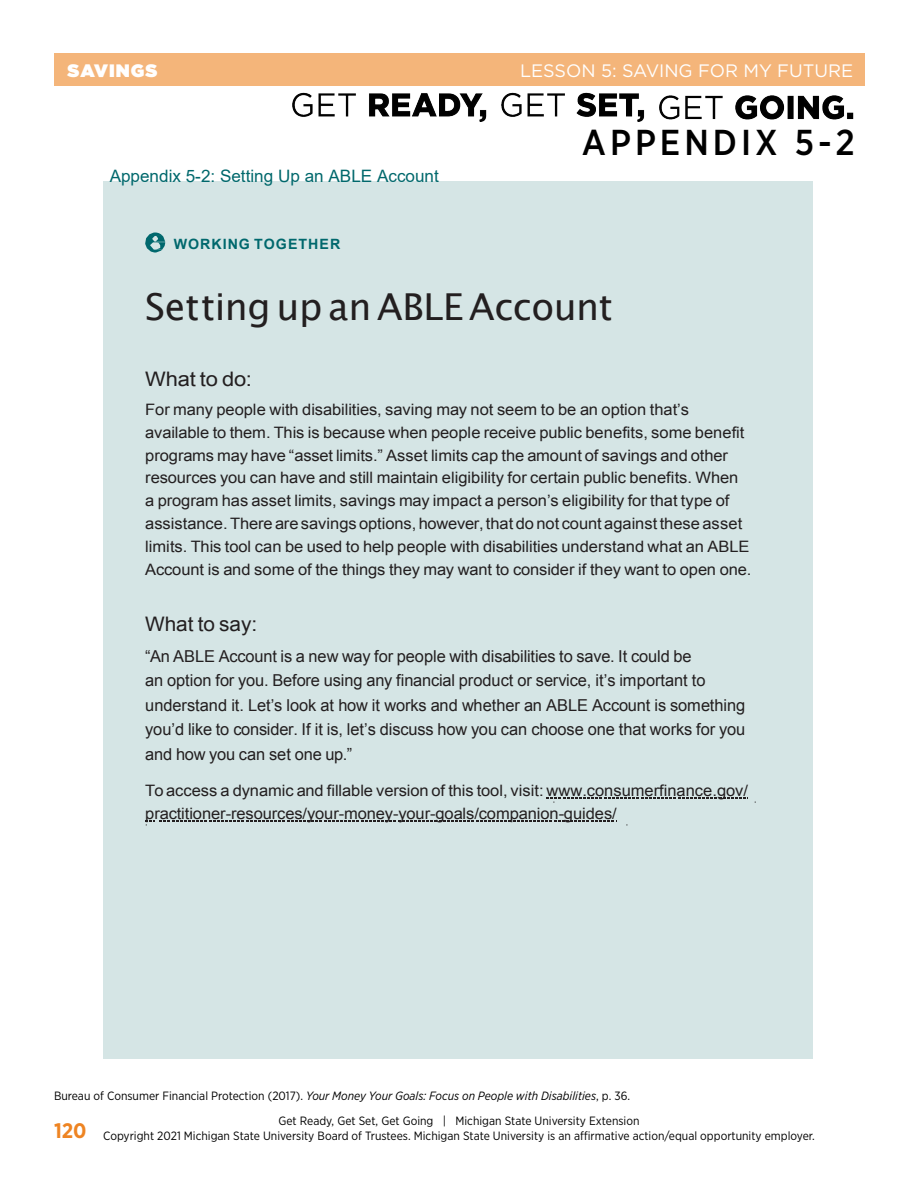
<style>
.page{position:relative;width:918px;height:1188px;background:#fff}
.page>*{position:absolute;margin:0;border:0;box-sizing:border-box;transform-origin:0 0}
.t1{font:37.2px "Lucida Sans Unicode";letter-spacing:-.015em;color:#231f20}
.t2{font:500 36px "Gotham Narrow";letter-spacing:.11em;color:#000}
.t3{font:19.95px "Arial";letter-spacing:-.005em;color:#231f20;scale:1.04 1}
.t4{font:19.95px "Arial";letter-spacing:-.005em;color:#231f20;scale:1.1 1}
.t5{font:18px "Gotham";color:#fff}
.t6{font:900 18px "Gotham";letter-spacing:.06em;color:#fff}
.t7{font:17.1px "Arial";color:#00686c}
.t8{font:16.5px/24.5px "Arial";letter-spacing:-.005em;color:#231f20}
.t9{font:15.75px/22.8px "Arial";letter-spacing:-.005em;color:#231f20;scale:1.05 1}
.t10{font:700 14.25px "Arial";letter-spacing:.075em;color:#00686d}
.t11{font:12px/14.4px "Gotham Narrow";color:#000}
.s1{font-style:italic}
.s2{font-weight:700;font-size:21px;color:#ee8422}
</style>
<div class="page">
<img style="left:292px;top:92px;width:562px;height:30px">
<div style="left:54px;top:53px;width:810px;height:33px;background:#f4b57a"></div>
<div style="left:104px;top:181px;width:709px;height:877px;background:#d5e5e5"></div>
<svg style="left:145px;top:233px;width:20px;height:19px"></svg>
<svg style="left:547px;top:798px;width:201px;height:5px"></svg>
<svg style="left:160px;top:821px;width:457px;height:1px"></svg>
<p class="t6" style="left:68px;top:57px;width:91px">SAVINGS</p>
<p class="t5" style="left:428px;top:59px;width:427px">LESSON 2: MAKING GOOD MONEY DECISIONS</p>
<p class="t5" style="left:520px;top:59px;width:335px">LESSON 5: SAVING FOR MY FUTURE</p>
<p class="t7" style="left:110px;top:164px;width:331px">Appendix 5-2: Setting Up an ABLE Account</p>
<p class="t10" style="left:174px;top:235px;width:168px">WORKING TOGETHER</p>
<h2 class="t2" style="left:582px;top:120px;width:274px">APPENDIX 5-2</h2>
<p class="t1" style="left:145px;top:277px;width:469px">Setting up an ABLE Account</p>
<p class="t4" style="left:145px;top:365px;width:99px">What to do:</p>
<p class="t9" style="left:145px;top:398px;width:579px">For many people with disabilities, saving may not seem to be an option that’s available to them. This is because when people receive public benefits, some benefit programs may have “asset limits.” Asset limits cap the amount of savings and other resources you can have and still maintain eligibility for certain public benefits. When a program has asset limits, savings may impact a person’s eligibility for that type of assistance. There are savings options,however, that donot count against these asset limits. This tool can be used to help people with disabilities understand what an ABLE Account is and some of the things they may want to consider if they want to open one.</p>
<p class="t3" style="left:145px;top:611px;width:109px">What to say:</p>
<p class="t8" style="left:145px;top:644px;width:602px">“An ABLE Account is a new way for people with disabilities to save. It could be<br>an option for you. Before using any financial product or service, it’s important to understand it. Let’s look at how it works and whether an ABLE Account is something you’d like to consider. If it is, let’s discuss how you can choose one that works for you and how you can set one up.”</p>
<p class="t9" style="left:145px;top:779px;width:576px">To access a dynamic and fillable version of this tool, visit: www.consumerfinance.gov/ practitioner-resources/your-money-your-goals/companion-guides/</p>
<p class="t11" style="left:54px;top:1088px;width:578px">Bureau of Consumer Financial Protection (2017). <span class="s1">Your Money Your Goals: Focus on People with Disabilities</span>, p. 36.</p>
<p class="t11" style="left:54px;top:1114px;width:762px;text-indent:225px">Get Ready, Get Set, Get Going | Michigan State University Extension<br><span class="s2">120</span> Copyright 2021 Michigan State University Board of Trustees. Michigan State University is an affirmative action/equal opportunity employer.</p>
</div>
